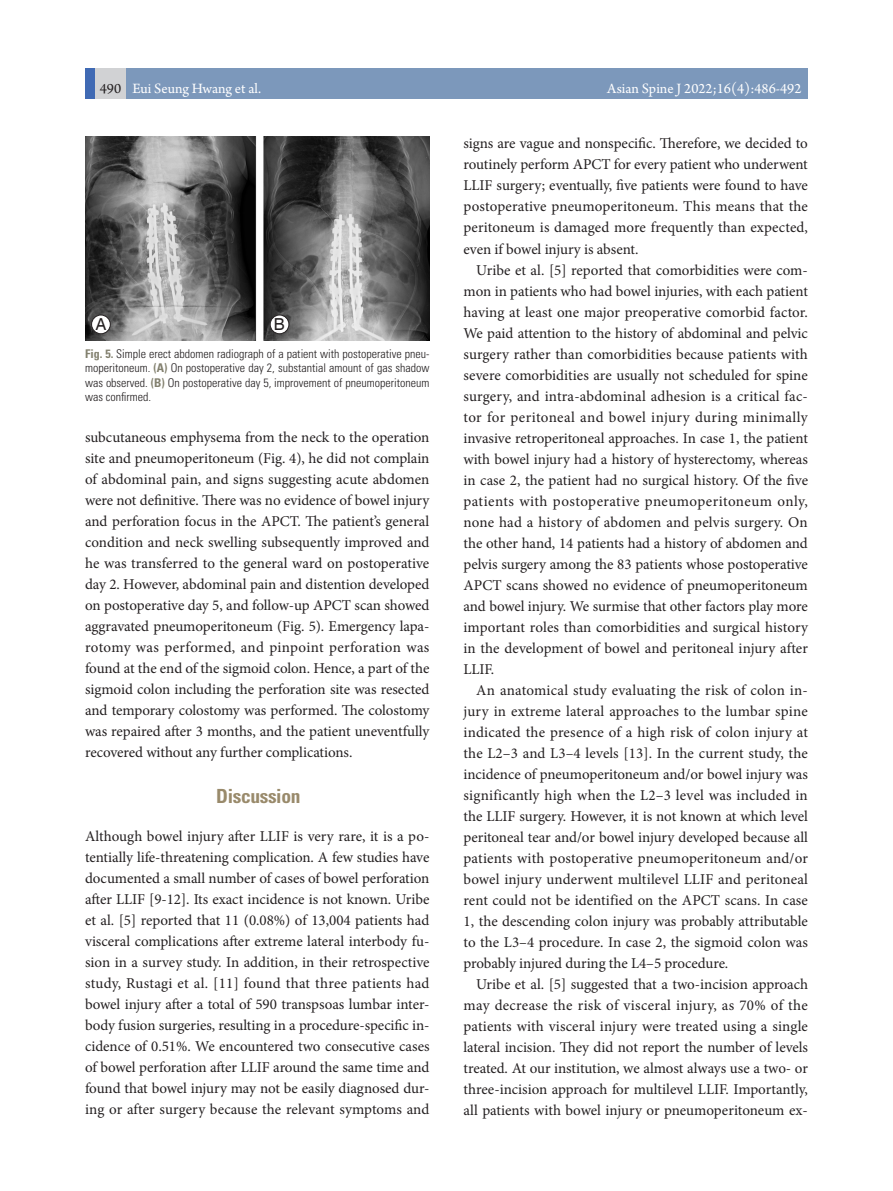
<style>
.page{position:relative;width:893px;height:1191px;background:#fff}
.page>*{position:absolute;margin:0;border:0;box-sizing:border-box;transform-origin:0 0}
.본문_대제목{font:700 condensed 19.5px "Univers LT Std";letter-spacing:-.02em;color:#998a6b}
.t1{font:16.5px "Helvetica";color:#231f20}
.본문_내용{font:15px/21px "Minion Pro";letter-spacing:-.005em;color:#231f20;text-align:justify}
.본문_내용_첫문단{font:15px/21px "Minion Pro";color:#231f20;text-align:justify}
.t2{font:15px "Arno Pro";color:#fff}
.표_그림설명{font:300 condensed 12px/14.4px "Univers LT Std";color:#231f20;text-align:justify}
.s1{color:#231f20}
.s2{font-weight:700;color:#82806e}
</style>
<div class="page">
<div style="left:85px;top:68px;width:58px;height:31px;background:#d1d2d4"></div>
<div style="left:126px;top:68px;width:682px;height:31px;background:#7c98bb"></div>
<div style="left:85px;top:68px;width:10px;height:31px;background:#406ab4"></div>
<img style="left:85px;top:136px;width:344px;height:204px">
<div style="left:92px;top:315px;width:18px;height:19px;background:#fff;border-radius:50%"></div>
<div style="left:91px;top:315px;width:20px;height:19px;border:1px solid #231f20;border-radius:50%"></div>
<div style="left:270px;top:315px;width:19px;height:19px;background:#fff;border-radius:50%"></div>
<div style="left:270px;top:315px;width:19px;height:19px;border:1px solid #231f20;border-radius:50%"></div>
<p class="t2" style="left:100px;top:80px;width:163px"><span class="s1">490</span> Eui Seung Hwang et al.</p>
<p class="t2" style="left:607px;top:80px;width:196px">Asian Spine J 2022;16(4):486-492</p>
<p class="t1" style="left:95px;top:315px;width:13px">A</p>
<p class="t1" style="left:274px;top:315px;width:13px">B</p>
<p class="표_그림설명" style="left:85px;top:346px;width:346px"><span class="s2">Fig. 5.</span> Simple erect abdomen radiograph of a patient with postoperative pneu&shy;moperitoneum. <span class="s2">(A)</span> On postoperative day 2, substantial amount of gas shadow was observed. <span class="s2">(B)</span> On postoperative day 5, improvement of pneumoperitoneum was confirmed.</p>
<p class="본문_내용" style="left:85px;top:427px;width:346px">subcutaneous emphysema from the neck to the operation site and pneumoperitoneum (Fig. 4), he did not complain of abdominal pain, and signs suggesting acute abdomen were not definitive. There was no evidence of bowel injury and perforation focus in the APCT. The patient’s general condition and neck swelling subsequently improved and he was transferred to the general ward on postoperative day 2. However, abdominal pain and distention developed on postoperative day 5, and follow-up APCT scan showed aggravated pneumoperitoneum (Fig. 5). Emergency lapa&shy;rotomy was performed, and pinpoint perforation was found at the end of the sigmoid colon. Hence, a part of the sigmoid colon including the perforation site was resected and temporary colostomy was performed. The colostomy was repaired after 3 months, and the patient uneventfully recovered without any further complications.</p>
<p class="본문_대제목" style="left:216px;top:784px;width:86px">Discussion</p>
<p class="본문_내용_첫문단" style="left:85px;top:826px;width:346px">Although bowel injury after LLIF is very rare, it is a po&shy;tentially life-threatening complication. A few studies have documented a small number of cases of bowel perforation after LLIF [9-12]. Its exact incidence is not known. Uribe et al. [5] reported that 11 (0.08%) of 13,004 patients had visceral complications after extreme lateral interbody fu&shy;sion in a survey study. In addition, in their retrospective study, Rustagi et al. [11] found that three patients had bowel injury after a total of 590 transpsoas lumbar inter&shy;body fusion surgeries, resulting in a procedure-specific in&shy;cidence of 0.51%. We encountered two consecutive cases of bowel perforation after LLIF around the same time and found that bowel injury may not be easily diagnosed dur&shy;ing or after surgery because the relevant symptoms and</p>
<p class="본문_내용_첫문단" style="left:463px;top:133px;width:346px">signs are vague and nonspecific. Therefore, we decided to routinely perform APCT for every patient who underwent LLIF surgery; eventually, five patients were found to have postoperative pneumoperitoneum. This means that the peritoneum is damaged more frequently than expected, even if bowel injury is absent.</p>
<p class="본문_내용" style="left:463px;top:259px;width:346px;text-indent:13px">Uribe et al. [5] reported that comorbidities were com&shy;mon in patients who had bowel injuries, with each patient having at least one major preoperative comorbid factor.<br>We paid attention to the history of abdominal and pelvic surgery rather than comorbidities because patients with severe comorbidities are usually not scheduled for spine surgery, and intra-abdominal adhesion is a critical fac&shy;tor for peritoneal and bowel injury during minimally invasive retroperitoneal approaches. In case 1, the patient with bowel injury had a history of hysterectomy, whereas in case 2, the patient had no surgical history. Of the five patients with postoperative pneumoperitoneum only, none had a history of abdomen and pelvis surgery. On the other hand, 14 patients had a history of abdomen and pelvis surgery among the 83 patients whose postoperative APCT scans showed no evidence of pneumoperitoneum and bowel injury. We surmise that other factors play more important roles than comorbidities and surgical history in the development of bowel and peritoneal injury after LLIF.</p>
<p class="본문_내용" style="left:463px;top:679px;width:346px;text-indent:13px">An anatomical study evaluating the risk of colon in&shy;jury in extreme lateral approaches to the lumbar spine indicated the presence of a high risk of colon injury at the L2–3 and L3–4 levels [13]. In the current study, the incidence of pneumoperitoneum and/or bowel injury was significantly high when the L2–3 level was included in the LLIF surgery. However, it is not known at which level peritoneal tear and/or bowel injury developed because all patients with postoperative pneumoperitoneum and/or bowel injury underwent multilevel LLIF and peritoneal rent could not be identified on the APCT scans. In case 1, the descending colon injury was probably attributable to the L3–4 procedure. In case 2, the sigmoid colon was probably injured during the L4–5 procedure.</p>
<p class="본문_내용" style="left:463px;top:973px;width:346px;text-indent:13px">Uribe et al. [5] suggested that a two-incision approach may decrease the risk of visceral injury, as 70% of the patients with visceral injury were treated using a single lateral incision. They did not report the number of levels treated. At our institution, we almost always use a two- or three-incision approach for multilevel LLIF. Importantly, all patients with bowel injury or pneumoperitoneum ex-</p>
</div>
